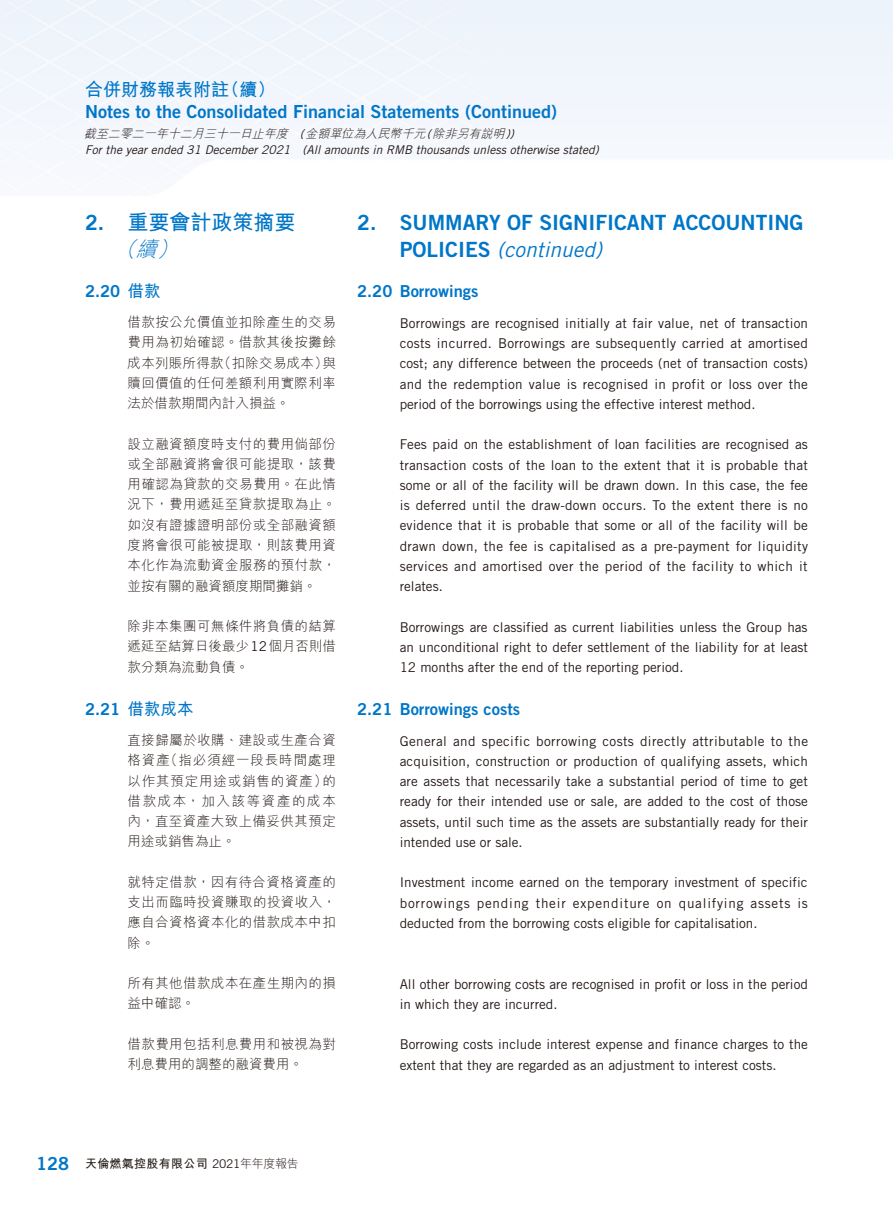
<style>
.page{position:relative;width:893px;height:1212px;background:#fff}
.page>*{position:absolute;margin:0;border:0;box-sizing:border-box;transform-origin:0 0}
.t1{font:21px "Trade Gothic LT Std Bd 2";color:#0076c8}
.t2{font:italic 21px "Trade Gothic LT Std";color:#0076c8}
.t3{font:700 21px/27px "M Hei HK";color:#0076c8}
.t4{font:18px "Trade Gothic LT Std Bd 2";color:#0076c8}
.t5{font:700 18px "M Hei HK";color:#0076c8}
.t6{font:16.5px "Trade Gothic LT Std Bd 2";color:#0076c8}
.t7{font:13.5px/20.2px "Trade Gothic LT Std";color:#231916;text-align:justify}
.t8{font:300 13.5px/20.2px "M Hei HK";letter-spacing:.03em;color:#231916;text-align:justify}
.t9{font:italic 12px "Trade Gothic LT Std";color:#231916}
.t10{font:italic 300 12px "M Hei HK";color:#231916}
.t11{font:700 12px "M Hei HK";letter-spacing:.025em;color:#231916}
.s1{font-family:"Trade Gothic LT Std";font-weight:400}
.s2{font-family:"Trade Gothic LT Std Bd 2";font-weight:400}
.s3{font-weight:300;font-style:italic}
.s4{font-family:"M Hei HK";font-weight:700}
.s5{font-family:"Trade Gothic LT Std Bd 2";font-style:normal}
.s6{font-family:"Trade Gothic LT Std Bd 2";font-weight:400;font-size:18px;color:#0076c8}
.s7{font-weight:300}
</style>
<div class="page">
<h2 class="t5" style="left:85px;top:76px;width:192px">合併財務報表附註（續）</h2>
<h2 class="t4" style="left:85px;top:101px;width:473px">Notes to the Consolidated Financial Statements (Continued)</h2>
<p class="t10" style="left:84px;top:127px;width:435px">截至二零二一年十二月三十一日止年度 <span class="s1">(</span>金額單位為人民幣千元<span class="s1">(</span>除非另有說明<span class="s1">))</span></p>
<p class="t9" style="left:85px;top:142px;width:515px">For the year ended 31 December 2021 (All amounts in RMB thousands unless otherwise stated)</p>
<h1 class="t3" style="left:115px;top:207px;width:182px;text-indent:-30px"><span class="s2">2.</span> 重要會計政策摘要<span class="s3">（續）</span></h1>
<p class="t6" style="left:85px;top:281px;width:77px">2.20 <span class="s4">借款</span></p>
<p class="t8" style="left:128px;top:312px;width:210px">借款按公允價值並扣除產生的交易費用為初始確認。借款其後按攤餘成本列賬所得款（扣除交易成本）與贖回價值的任何差額利用實際利率法於借款期間內計入損益。</p>
<p class="t8" style="left:128px;top:433px;width:210px">設立融資額度時支付的費用倘部份或全部融資將會很可能提取，該費用確認為貸款的交易費用。在此情況下，費用遞延至貸款提取為止。如沒有證據證明部份或全部融資額度將會很可能被提取，則該費用資本化作為流動資金服務的預付款，並按有關的融資額度期間攤銷。</p>
<p class="t8" style="left:128px;top:616px;width:210px">除非本集團可無條件將負債的結算遞延至結算日後最少<span class="s1">12</span>個月否則借款分類為流動負債。</p>
<p class="t6" style="left:85px;top:698px;width:110px">2.21 <span class="s4">借款成本</span></p>
<p class="t8" style="left:128px;top:730px;width:210px">直接歸屬於收購、建設或生產合資格資產（指必須經一段長時間處理以作其預定用途或銷售的資產）的借款成本，加入該等資產的成本內，直至資產大致上備妥供其預定用途或銷售為止。</p>
<p class="t8" style="left:128px;top:871px;width:210px">就特定借款，因有待合資格資產的支出而臨時投資賺取的投資收入，應自合資格資本化的借款成本中扣除。</p>
<p class="t8" style="left:128px;top:973px;width:210px">所有其他借款成本在產生期內的損益中確認。</p>
<p class="t8" style="left:128px;top:1033px;width:210px">借款費用包括利息費用和被視為對利息費用的調整的融資費用。</p>
<h1 class="t1" style="left:357px;top:210px;width:448px">2. SUMMARY OF SIGNIFICANT ACCOUNTING</h1>
<h1 class="t2" style="left:400px;top:237px;width:204px"><span class="s5">POLICIES</span> (continued)</h1>
<p class="t6" style="left:357px;top:281px;width:123px">2.20 Borrowings</p>
<p class="t7" style="left:400px;top:313px;width:410px">Borrowings are recognised initially at fair value, net of transaction costs incurred. Borrowings are subsequently carried at amortised cost; any difference between the proceeds (net of transaction costs) and the redemption value is recognised in profit or loss over the period of the borrowings using the effective interest method.</p>
<p class="t7" style="left:400px;top:434px;width:410px">Fees paid on the establishment of loan facilities are recognised as transaction costs of the loan to the extent that it is probable that some or all of the facility will be drawn down. In this case, the fee is deferred until the draw-down occurs. To the extent there is no evidence that it is probable that some or all of the facility will be drawn down, the fee is capitalised as a pre-payment for liquidity services and amortised over the period of the facility to which it relates.</p>
<p class="t7" style="left:400px;top:616px;width:410px">Borrowings are classified as current liabilities unless the Group has an unconditional right to defer settlement of the liability for at least 12 months after the end of the reporting period.</p>
<p class="t6" style="left:357px;top:699px;width:165px">2.21 Borrowings costs</p>
<p class="t7" style="left:400px;top:730px;width:410px">General and specific borrowing costs directly attributable to the acquisition, construction or production of qualifying assets, which are assets that necessarily take a substantial period of time to get ready for their intended use or sale, are added to the cost of those assets, until such time as the assets are substantially ready for their intended use or sale.</p>
<p class="t7" style="left:400px;top:872px;width:410px">Investment income earned on the temporary investment of specific borrowings pending their expenditure on qualifying assets is deducted from the borrowing costs eligible for capitalisation.</p>
<p class="t7" style="left:400px;top:973px;width:410px">All other borrowing costs are recognised in profit or loss in the period in which they are incurred.</p>
<p class="t7" style="left:400px;top:1034px;width:410px">Borrowing costs include interest expense and finance charges to the extent that they are regarded as an adjustment to interest costs.</p>
<p class="t11" style="left:36px;top:1155px;width:264px"><span class="s6">128</span> 天倫燃氣控股有限公司 <span class="s1">2021</span><span class="s7">年年度報告</span></p>
</div>
